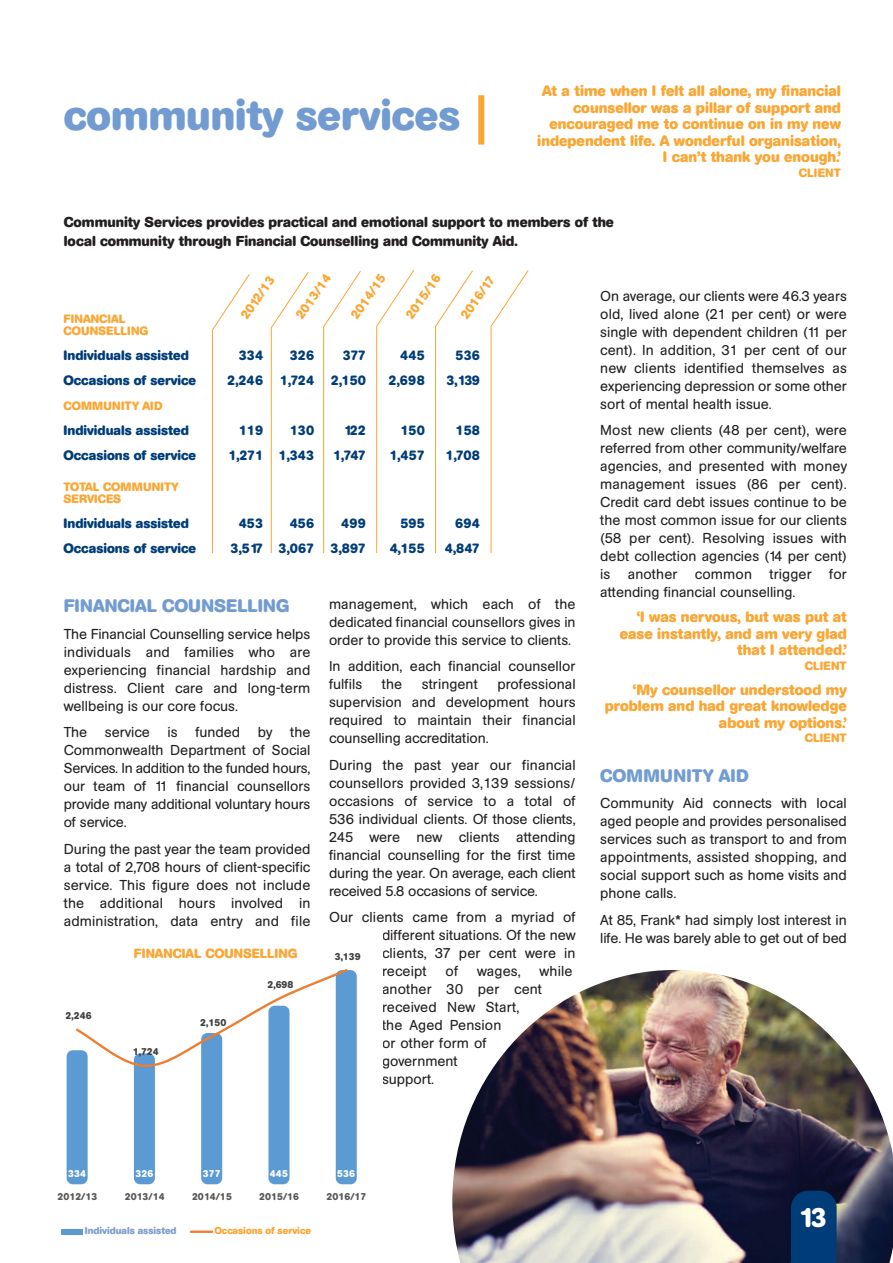
<style>
.page{position:relative;width:893px;height:1263px;background:#fff}
.page>*{position:absolute;margin:0;border:0;box-sizing:border-box;transform-origin:0 0}
.t1{font:700 42px "AG Book Rounded";color:#729cd1}
.t2{font:700 27px "AG Book Rounded";color:#fff}
.t3{font:700 18px "AG Book Rounded";color:#729cd1}
.t4{font:700 18px "AG Book Rounded";letter-spacing:.02em;color:#729cd1}
.t5{font:700 15px/16.5px "AG Book Rounded";color:#faa633;text-align:right}
.t6{font:14.25px/18px "AG Book Rounded";color:#231f20;text-align:justify}
.t7{font:700 14.25px/19.5px "AG Book Rounded";color:#231f20}
.t8{font:700 13.5px "AG Book Rounded";color:#003d78}
.t9{font:700 13.2px "AG Book Rounded";color:#faa634}
.t10{font:700 12.75px "AG Book Rounded";color:#faa633}
.t11{font:700 12px/12px "AG Book Rounded";color:#faa633}
.t12{font:700 12px "AG Book Rounded";letter-spacing:.02em;color:#faa633}
.t13{font:700 9.9px "AG Book Rounded";letter-spacing:.005em;color:#595959}
.t14{font:700 9.9px "AG Book Rounded";color:#404040}
.t15{font:700 9.9px "AG Book Rounded";color:#7e9dd1}
.t16{font:700 9.9px "AG Book Rounded";color:#faa634}
.t17{font:700 9.9px "AG Book Rounded";letter-spacing:.01em;color:#fff}
</style>
<div class="page">
<div style="left:478px;top:95px;width:6px;height:50px;background:#faa633"></div>
<hr style="left:271px;top:328px;width:1px;height:225px;background:#faa633">
<hr style="left:212px;top:330px;width:1px;height:223px;background:#faa633">
<hr style="left:323px;top:327px;width:1px;height:226px;background:#faa633">
<hr style="left:376px;top:326px;width:1px;height:227px;background:#faa633">
<hr style="left:435px;top:326px;width:1px;height:227px;background:#faa633">
<hr style="left:491px;top:326px;width:1px;height:227px;background:#faa633">
<svg style="left:212px;top:274px;width:38px;height:56px"></svg>
<svg style="left:271px;top:272px;width:37px;height:56px"></svg>
<svg style="left:323px;top:271px;width:38px;height:56px"></svg>
<svg style="left:376px;top:270px;width:38px;height:57px"></svg>
<svg style="left:435px;top:270px;width:38px;height:57px"></svg>
<svg style="left:491px;top:270px;width:37px;height:57px"></svg>
<img style="left:66px;top:1050px;width:22px;height:135px">
<div style="left:67px;top:1050px;width:21px;height:134px;background:#5c9ad3;border-radius:6px"></div>
<img style="left:133px;top:1067px;width:22px;height:118px">
<div style="left:134px;top:1053px;width:21px;height:131px;background:#5c9ad3;border-radius:6px"></div>
<img style="left:201px;top:1067px;width:22px;height:118px">
<div style="left:201px;top:1033px;width:21px;height:151px;background:#5c9ad3;border-radius:6px"></div>
<img style="left:271px;top:1067px;width:19px;height:118px">
<div style="left:268px;top:1006px;width:21px;height:178px;background:#5c9ad3;border-radius:6px"></div>
<img style="left:335px;top:970px;width:22px;height:215px">
<div style="left:336px;top:970px;width:21px;height:214px;background:#5c9ad3;border-radius:6px"></div>
<svg style="left:76px;top:969px;width:272px;height:98px"></svg>
<div style="left:62px;top:1229px;width:21px;height:5px;background:#5c9ad3"></div>
<hr style="left:190px;top:1230px;width:23px;height:3px;background:#ee7d30">
<img style="left:452px;top:970px;width:441px;height:293px">
<div style="left:791px;top:1191px;width:46px;height:72px;background:#003d78"></div>
<h1 class="t1" style="left:64px;top:100px;width:398px">community services</h1>
<p class="t5" style="left:537px;top:84px;width:305px">At a time when I felt all alone, my financial counsellor was a pillar of support and encouraged me to continue on in my new independent life. A wonderful organisation, I can’t thank you enough.’</p>
<p class="t11" style="left:799px;top:168px;width:43px">CLIENT</p>
<p class="t7" style="left:64px;top:213px;width:552px">Community Services provides practical and emotional support to members of the local community through Financial Counselling and Community Aid.</p>
<p class="t10" style="left:240px;top:315px;width:51px;rotate:-55deg">2012/13</p>
<p class="t10" style="left:295px;top:315px;width:53px;rotate:-55deg">2013/14</p>
<p class="t10" style="left:350px;top:315px;width:53px;rotate:-55deg">2014/15</p>
<p class="t10" style="left:405px;top:315px;width:53px;rotate:-55deg">2015/16</p>
<p class="t10" style="left:460px;top:315px;width:51px;rotate:-55deg">2016/17</p>
<p class="t11" style="left:64px;top:314px;width:86px">FINANCIAL<br>COUNSELLING</p>
<p class="t8" style="left:64px;top:351px;width:127px">Individuals assisted</p>
<p class="t8" style="left:239px;top:351px;width:26px">334</p>
<p class="t8" style="left:290px;top:351px;width:26px">326</p>
<p class="t8" style="left:343px;top:351px;width:25px">377</p>
<p class="t8" style="left:400px;top:351px;width:26px">445</p>
<p class="t8" style="left:456px;top:351px;width:26px">536</p>
<p class="t8" style="left:64px;top:376px;width:134px">Occasions of service</p>
<p class="t8" style="left:227px;top:376px;width:140px">2,246 1,724 2,150</p>
<p class="t8" style="left:389px;top:376px;width:38px">2,698</p>
<p class="t8" style="left:446px;top:376px;width:35px">3,139</p>
<p class="t12" style="left:64px;top:402px;width:101px">COMMUNITY AID</p>
<p class="t8" style="left:64px;top:426px;width:127px">Individuals assisted</p>
<p class="t8" style="left:239px;top:426px;width:26px">119</p>
<p class="t8" style="left:290px;top:426px;width:26px">130</p>
<p class="t8" style="left:344px;top:426px;width:23px">122</p>
<p class="t8" style="left:400px;top:426px;width:26px">150</p>
<p class="t8" style="left:456px;top:426px;width:26px">158</p>
<p class="t8" style="left:64px;top:451px;width:134px">Occasions of service</p>
<p class="t8" style="left:228px;top:451px;width:87px">1,271 1,343</p>
<p class="t8" style="left:333px;top:451px;width:34px">1,747</p>
<p class="t8" style="left:389px;top:451px;width:37px">1,457</p>
<p class="t8" style="left:445px;top:451px;width:36px">1,708</p>
<p class="t11" style="left:64px;top:482px;width:117px">TOTAL COMMUNITY<br>SERVICES</p>
<p class="t8" style="left:64px;top:518px;width:127px">Individuals assisted</p>
<p class="t8" style="left:239px;top:518px;width:26px">453</p>
<p class="t8" style="left:290px;top:518px;width:26px">456</p>
<p class="t8" style="left:341px;top:518px;width:27px">499</p>
<p class="t8" style="left:400px;top:518px;width:26px">595</p>
<p class="t8" style="left:455px;top:518px;width:27px">694</p>
<p class="t8" style="left:64px;top:543px;width:134px">Occasions of service</p>
<p class="t8" style="left:231px;top:543px;width:137px">3,517 3,067 3,897</p>
<p class="t8" style="left:390px;top:543px;width:37px">4,155</p>
<p class="t8" style="left:445px;top:543px;width:37px">4,847</p>
<p class="t3" style="left:64px;top:599px;width:227px">FINANCIAL COUNSELLING</p>
<p class="t6" style="left:64px;top:626px;width:248px">The Financial Counselling service helps individuals and families who are experiencing financial hardship and distress. Client care and long-term wellbeing is our core focus.</p>
<p class="t6" style="left:64px;top:724px;width:248px">The service is funded by the Commonwealth Department of Social Services. In addition to the funded hours, our team of 11 financial counsellors provide many additional voluntary hours of service.</p>
<p class="t6" style="left:64px;top:841px;width:248px">During the past year the team provided a total of 2,708 hours of client-specific service. This figure does not include the additional hours involved in administration, data entry and file</p>
<p class="t9" style="left:134px;top:948px;width:165px">FINANCIAL COUNSELLING</p>
<p class="t14" style="left:65px;top:1012px;width:28px">2,246</p>
<p class="t14" style="left:133px;top:1048px;width:28px">1,724</p>
<p class="t14" style="left:200px;top:1019px;width:28px">2,150</p>
<p class="t14" style="left:267px;top:981px;width:28px">2,698</p>
<p class="t6" style="left:329px;top:596px;width:248px">management, which each of the dedicated financial counsellors gives in order to provide this service to clients.</p>
<p class="t6" style="left:329px;top:658px;width:248px">In addition, each financial counsellor fulfils</p>
<p class="t6" style="left:329px;top:676px;width:248px;text-indent:168px">professional supervision and development hours required to maintain their financial counselling accreditation.</p>
<p class="t6" style="left:329px;top:757px;width:248px">During the past year our financial counsellors provided 3,139 sessions/ occasions of service to a total of 536 individual clients. Of those clients, 245 were new clients attending financial counselling for the first time during the year. On average, each client received 5.8 occasions of service.</p>
<p class="t6" style="left:382px;top:909px;width:195px;text-indent:-53px">Our clients came from a myriad of different situations. Of the new clients, 37 per cent were in receipt</p>
<p class="t6" style="left:382px;top:676px;width:22px">the</p>
<p class="t6" style="left:422px;top:676px;width:58px">stringent</p>
<p class="t14" style="left:335px;top:953px;width:28px">3,139</p>
<p class="t6" style="left:446px;top:963px;width:14px">of</p>
<p class="t6" style="left:477px;top:963px;width:45px">wages,</p>
<p class="t6" style="left:382px;top:963px;width:192px;text-align:left;text-indent:158px">while another 30 per cent received New Start,<br>the Aged Pension<br>or other form of<br>government<br>support.</p>
<p class="t6" style="left:600px;top:288px;width:248px">On average, our clients were 46.3 years old, lived alone (21 per cent) or were single with dependent children (11 per cent). In addition, 31 per cent of our new clients identified themselves as experiencing depression or some other sort of mental health issue.</p>
<p class="t6" style="left:600px;top:422px;width:248px">Most new clients (48 per cent), were referred from other community/welfare agencies, and presented with money management issues (86 per cent).<br>Credit card debt issues continue to be the most common issue for our clients (58 per cent). Resolving issues with debt collection agencies (14 per cent) is another common trigger for attending financial counselling.</p>
<p class="t5" style="left:620px;top:610px;width:229px">‘I was nervous, but was put at ease instantly, and am very glad that I attended.’</p>
<p class="t11" style="left:805px;top:660px;width:43px">CLIENT</p>
<p class="t5" style="left:605px;top:682px;width:244px">‘My counsellor understood my problem and had great knowledge about my options.’</p>
<p class="t11" style="left:805px;top:733px;width:43px">CLIENT</p>
<p class="t4" style="left:600px;top:769px;width:150px">COMMUNITY AID</p>
<p class="t6" style="left:600px;top:795px;width:248px">Community Aid connects with local aged people and provides personalised services such as transport to and from appointments, assisted shopping, and social support such as home visits and phone calls.</p>
<p class="t6" style="left:600px;top:912px;width:248px">At 85, Frank* had simply lost interest in life. He was barely able to get out of bed</p>
<p class="t17" style="left:68px;top:1169px;width:20px">334</p>
<p class="t17" style="left:135px;top:1169px;width:20px">326</p>
<p class="t17" style="left:203px;top:1169px;width:19px">377</p>
<p class="t17" style="left:270px;top:1169px;width:20px">445</p>
<p class="t17" style="left:337px;top:1169px;width:20px">536</p>
<p class="t13" style="left:57px;top:1192px;width:41px">2012/13</p>
<p class="t13" style="left:125px;top:1192px;width:41px">2013/14</p>
<p class="t13" style="left:192px;top:1192px;width:41px">2014/15</p>
<p class="t13" style="left:259px;top:1192px;width:41px">2015/16</p>
<p class="t13" style="left:327px;top:1192px;width:41px">2016/17</p>
<p class="t15" style="left:85px;top:1227px;width:93px">Individuals assisted</p>
<p class="t16" style="left:214px;top:1227px;width:98px">Occasions of service</p>
<h2 class="t2" style="left:799px;top:1208px;width:30px">13</h2>
</div>
